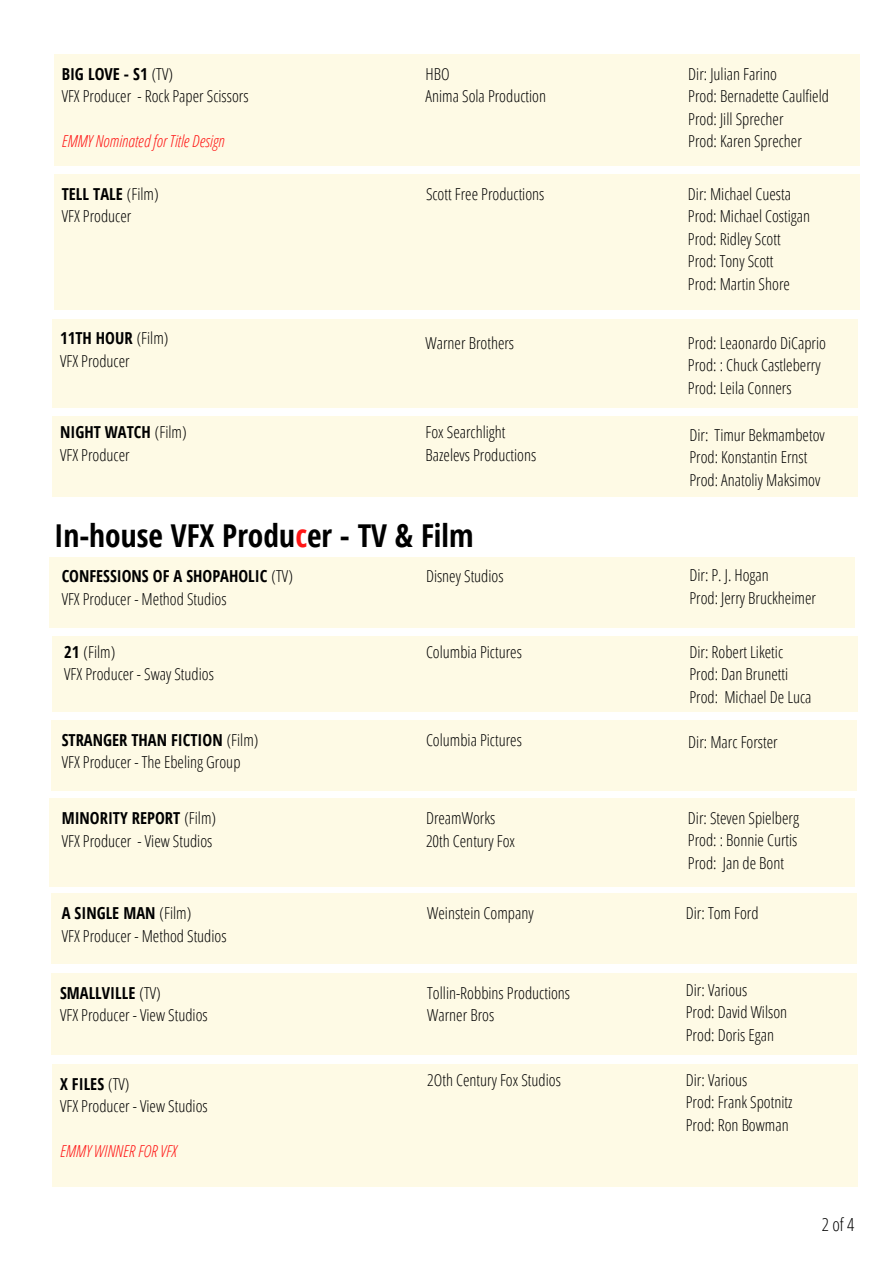
<style>
.page{position:relative;width:894px;height:1264px;background:#fff}
.page>*{position:absolute;margin:0;border:0;box-sizing:border-box;transform-origin:0 0}
.t1{font:700 31.5px "Open Sans Condensed";color:#000}
.t2{font:300 18px "Open Sans Condensed";color:#000}
.t3{font:300 16.5px "Open Sans Condensed";color:#000}
.t4{font:700 16.5px "Open Sans Condensed";color:#000}
.t5{font:italic 300 16.5px "Open Sans Condensed";color:#ff1616}
.s1{font-weight:300}
.s2{color:#ff1616}
.s3{font-weight:700}
</style>
<div class="page">
<div style="left:51px;top:720px;width:805px;height:71px;background:#fefae5"></div>
<div style="left:50px;top:798px;width:805px;height:89px;background:#fefae5"></div>
<div style="left:50px;top:556px;width:804px;height:71px;background:#fefae5"></div>
<div style="left:52px;top:318px;width:805px;height:89px;background:#fefae5"></div>
<div style="left:52px;top:417px;width:805px;height:80px;background:#fefae5"></div>
<div style="left:52px;top:636px;width:805px;height:75px;background:#fefae5"></div>
<div style="left:54px;top:174px;width:805px;height:135px;background:#fefae5"></div>
<div style="left:54px;top:54px;width:805px;height:112px;background:#fefae5"></div>
<div style="left:51px;top:973px;width:805px;height:81px;background:#fefae5"></div>
<div style="left:51px;top:893px;width:805px;height:71px;background:#fefae5"></div>
<div style="left:52px;top:1064px;width:805px;height:122px;background:#fefae5"></div>
<p class="t4" style="left:62px;top:62px;width:113px">BIG LOVE - S1 <span class="s1">(TV)</span></p>
<p class="t3" style="left:62px;top:85px;width:188px">VFX Producer - Rock Paper Scissors</p>
<p class="t5" style="left:62px;top:130px;width:164px">EMMY Nominatedfor Title Design</p>
<p class="t3" style="left:425px;top:62px;width:26px">HBO</p>
<p class="t3" style="left:425px;top:85px;width:122px">Anima Sola Production</p>
<p class="t3" style="left:688px;top:62px;width:90px">Dir: Julian Farino</p>
<p class="t3" style="left:688px;top:85px;width:142px">Prod: Bernadette Caulfield</p>
<p class="t3" style="left:688px;top:107px;width:97px">Prod: Jill Sprecher</p>
<p class="t3" style="left:688px;top:130px;width:115px">Prod: Karen Sprecher</p>
<p class="t4" style="left:62px;top:182px;width:98px">TELL TALE <span class="s1">(Film)</span></p>
<p class="t3" style="left:62px;top:205px;width:71px">VFX Producer</p>
<p class="t3" style="left:426px;top:182px;width:120px">Scott Free Productions</p>
<p class="t3" style="left:687px;top:182px;width:105px">Dir: Michael Cuesta</p>
<p class="t3" style="left:687px;top:205px;width:124px">Prod: Michael Costigan</p>
<p class="t3" style="left:687px;top:227px;width:94px">Prod: Ridley Scott</p>
<p class="t3" style="left:687px;top:250px;width:87px">Prod: Tony Scott</p>
<p class="t3" style="left:687px;top:272px;width:103px">Prod: Martin Shore</p>
<p class="t4" style="left:60px;top:326px;width:110px">11TH HOUR <span class="s1">(Film)</span></p>
<p class="t3" style="left:60px;top:349px;width:71px">VFX Producer</p>
<p class="t3" style="left:425px;top:331px;width:90px">Warner Brothers</p>
<p class="t3" style="left:687px;top:331px;width:140px">Prod: Leaonardo DiCaprio</p>
<p class="t3" style="left:687px;top:353px;width:134px">Prod: : Chuck Castleberry</p>
<p class="t3" style="left:687px;top:376px;width:105px">Prod: Leila Conners</p>
<p class="t4" style="left:60px;top:420px;width:128px">NIGHT WATCH <span class="s1">(Film)</span></p>
<p class="t3" style="left:60px;top:443px;width:71px">VFX Producer</p>
<p class="t3" style="left:425px;top:420px;width:81px">Fox Searchlight</p>
<p class="t3" style="left:425px;top:443px;width:112px">Bazelevs Productions</p>
<p class="t3" style="left:689px;top:423px;width:137px">Dir: Timur Bekmambetov</p>
<p class="t3" style="left:689px;top:445px;width:119px">Prod: Konstantin Ernst</p>
<h1 class="t3" style="left:689px;top:468px;width:132px">Prod: Anatoliy Maksimov</h1>
<p class="t1" style="left:54px;top:513px;width:421px">In-house VFX Produ<span class="s2">c</span>er - TV &amp; Film</p>
<p class="t4" style="left:62px;top:564px;width:233px">CONFESSIONS OF A SHOPAHOLIC <span class="s1">(TV)</span></p>
<p class="t3" style="left:62px;top:587px;width:166px">VFX Producer - Method Studios</p>
<p class="t3" style="left:426px;top:564px;width:79px">Disney Studios</p>
<p class="t3" style="left:689px;top:563px;width:81px">Dir: P. J. Hogan</p>
<p class="t3" style="left:689px;top:586px;width:128px">Prod: Jerry Bruckheimer</p>
<p class="t3" style="left:64px;top:640px;width:52px"><span class="s3">21</span> (Film)</p>
<p class="t3" style="left:64px;top:662px;width:151px">VFX Producer - Sway Studios</p>
<p class="t3" style="left:426px;top:640px;width:97px">Columbia Pictures</p>
<p class="t3" style="left:689px;top:640px;width:95px">Dir: Robert Liketic</p>
<p class="t3" style="left:689px;top:662px;width:100px">Prod: Dan Brunetti</p>
<p class="t3" style="left:689px;top:685px;width:124px">Prod: Michael De Luca</p>
<p class="t4" style="left:62px;top:728px;width:198px">STRANGER THAN FICTION <span class="s1">(Film)</span></p>
<p class="t3" style="left:62px;top:750px;width:180px">VFX Producer - The Ebeling Group</p>
<p class="t3" style="left:426px;top:728px;width:97px">Columbia Pictures</p>
<p class="t3" style="left:688px;top:730px;width:91px">Dir: Marc Forster</p>
<p class="t4" style="left:62px;top:806px;width:156px">MINORITY REPORT <span class="s1">(Film)</span></p>
<p class="t3" style="left:62px;top:829px;width:152px">VFX Producer - View Studios</p>
<p class="t3" style="left:426px;top:806px;width:71px">DreamWorks</p>
<p class="t3" style="left:426px;top:829px;width:90px">20th Century Fox</p>
<p class="t3" style="left:687px;top:806px;width:113px">Dir: Steven Spielberg</p>
<p class="t3" style="left:687px;top:828px;width:111px">Prod: : Bonnie Curtis</p>
<p class="t3" style="left:687px;top:851px;width:98px">Prod: Jan de Bont</p>
<p class="t4" style="left:62px;top:901px;width:131px">A SINGLE MAN <span class="s1">(Film)</span></p>
<p class="t3" style="left:62px;top:924px;width:166px">VFX Producer - Method Studios</p>
<p class="t3" style="left:427px;top:901px;width:108px">Weinstein Company</p>
<p class="t3" style="left:685px;top:901px;width:74px">Dir: Tom Ford</p>
<p class="t4" style="left:60px;top:981px;width:102px">SMALLVILLE <span class="s1">(TV)</span></p>
<p class="t3" style="left:60px;top:1003px;width:149px">VFX Producer - View Studios</p>
<p class="t3" style="left:427px;top:981px;width:144px">Tollin-Robbins Productions</p>
<p class="t3" style="left:427px;top:1003px;width:68px">Warner Bros</p>
<p class="t3" style="left:685px;top:978px;width:63px">Dir: Various</p>
<p class="t3" style="left:685px;top:1000px;width:103px">Prod: David Wilson</p>
<p class="t3" style="left:685px;top:1023px;width:90px">Prod: Doris Egan</p>
<p class="t4" style="left:60px;top:1072px;width:71px">X FILES <span class="s1">(TV)</span></p>
<h2 class="t3" style="left:60px;top:1094px;width:149px">VFX Producer - View Studios</h2>
<p class="t5" style="left:60px;top:1139px;width:118px">EMMY WINNER FOR VFX</p>
<p class="t3" style="left:427px;top:1067px;width:135px">2Oth Century Fox Studios</p>
<p class="t3" style="left:685px;top:1067px;width:63px">Dir: Various</p>
<p class="t3" style="left:685px;top:1090px;width:108px">Prod: Frank Spotnitz</p>
<p class="t3" style="left:685px;top:1112px;width:104px">Prod: Ron Bowman</p>
<p class="t2" style="left:821px;top:1211px;width:34px">2 of 4</p>
</div>
